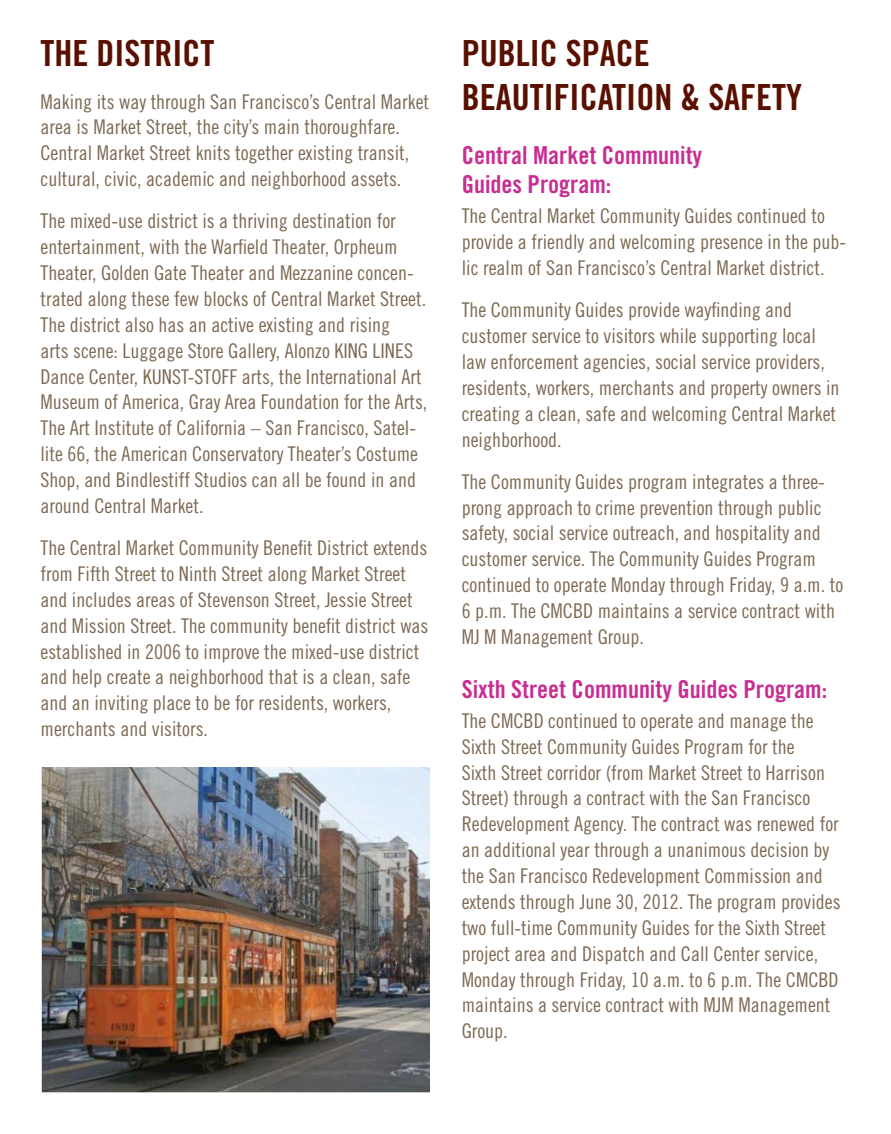
<style>
.page{position:relative;width:891px;height:1134px;background:#fff}
.page>*{position:absolute;margin:0;border:0;box-sizing:border-box;transform-origin:0 0}
.Header_B____Section{font:36px/43.2px "Trade Gothic LT Std Bd Cn 20";color:#5a1000}
.Header_C____Tertiary{font:24.75px/29.7px "Trade Gothic LT Std Bd Cn 20";color:#c92d92}
.Text____Main_Body{font:20.25px/25.9px "Trade Gothic LT Std Cn 18";color:#7c6954}
</style>
<div class="page">
<img style="left:41px;top:768px;width:388px;height:325px">
<p class="Header_B____Section" style="left:40px;top:32px;width:175px">THE DISTRICT</p>
<p class="Text____Main_Body" style="left:40px;top:88px;width:390px">Making its way through San Francisco’s Central Market area is Market Street, the city’s main thoroughfare.<br>Central Market Street knits together existing transit, cultural, civic, academic and neighborhood assets.</p>
<p class="Text____Main_Body" style="left:40px;top:208px;width:388px">The mixed-use district is a thriving destination for entertainment, with the Warfield Theater, Orpheum Theater, Golden Gate Theater and Mezzanine concen&shy;trated along these few blocks of Central Market Street.<br>The district also has an active existing and rising<br>arts scene: Luggage Store Gallery, Alonzo KING LINES Dance Center, KUNST-STOFF arts, the International Art Museum of America, Gray Area Foundation for the Arts, The Art Institute of California – San Francisco, Satel&shy;lite 66, the American Conservatory Theater’s Costume Shop, and Bindlestiff Studios can all be found in and around Central Market.</p>
<p class="Text____Main_Body" style="left:40px;top:535px;width:390px">The Central Market Community Benefit District extends from Fifth Street to Ninth Street along Market Street and includes areas of Stevenson Street, Jessie Street and Mission Street. The community benefit district was established in 2006 to improve the mixed-use district and help create a neighborhood that is a clean, safe and an inviting place to be for residents, workers, merchants and visitors.</p>
<p class="Header_B____Section" style="left:462px;top:32px;width:342px">PUBLIC SPACE<br>BEAUTIFICATION &amp; SAFETY</p>
<p class="Header_C____Tertiary" style="left:462px;top:140px;width:242px">Central Market Community<br>Guides Program:</p>
<p class="Text____Main_Body" style="left:462px;top:203px;width:386px">The Central Market Community Guides continued to provide a friendly and welcoming presence in the pub&shy;lic realm of San Francisco’s Central Market district.</p>
<p class="Text____Main_Body" style="left:462px;top:297px;width:379px">The Community Guides provide wayfinding and customer service to visitors while supporting local law enforcement agencies, social service providers, residents, workers, merchants and property owners in creating a clean, safe and welcoming Central Market neighborhood.</p>
<p class="Text____Main_Body" style="left:462px;top:468px;width:383px">The Community Guides program integrates a three&shy;prong approach to crime prevention through public safety, social service outreach, and hospitality and customer service. The Community Guides Program continued to operate Monday through Friday, 9 a.m. to 6 p.m. The CMCBD maintains a service contract with MJ M Management Group.</p>
<p class="Header_C____Tertiary" style="left:462px;top:674px;width:367px">Sixth Street Community Guides Program:</p>
<p class="Text____Main_Body" style="left:462px;top:707px;width:380px">The CMCBD continued to operate and manage the Sixth Street Community Guides Program for the<br>Sixth Street corridor (from Market Street to Harrison Street) through a contract with the San Francisco Redevelopment Agency. The contract was renewed for an additional year through a unanimous decision by the San Francisco Redevelopment Commission and extends through June 30, 2012. The program provides two full-time Community Guides for the Sixth Street project area and Dispatch and Call Center service, Monday through Friday, 10 a.m. to 6 p.m. The CMCBD maintains a service contract with MJM Management Group.</p>
</div>
